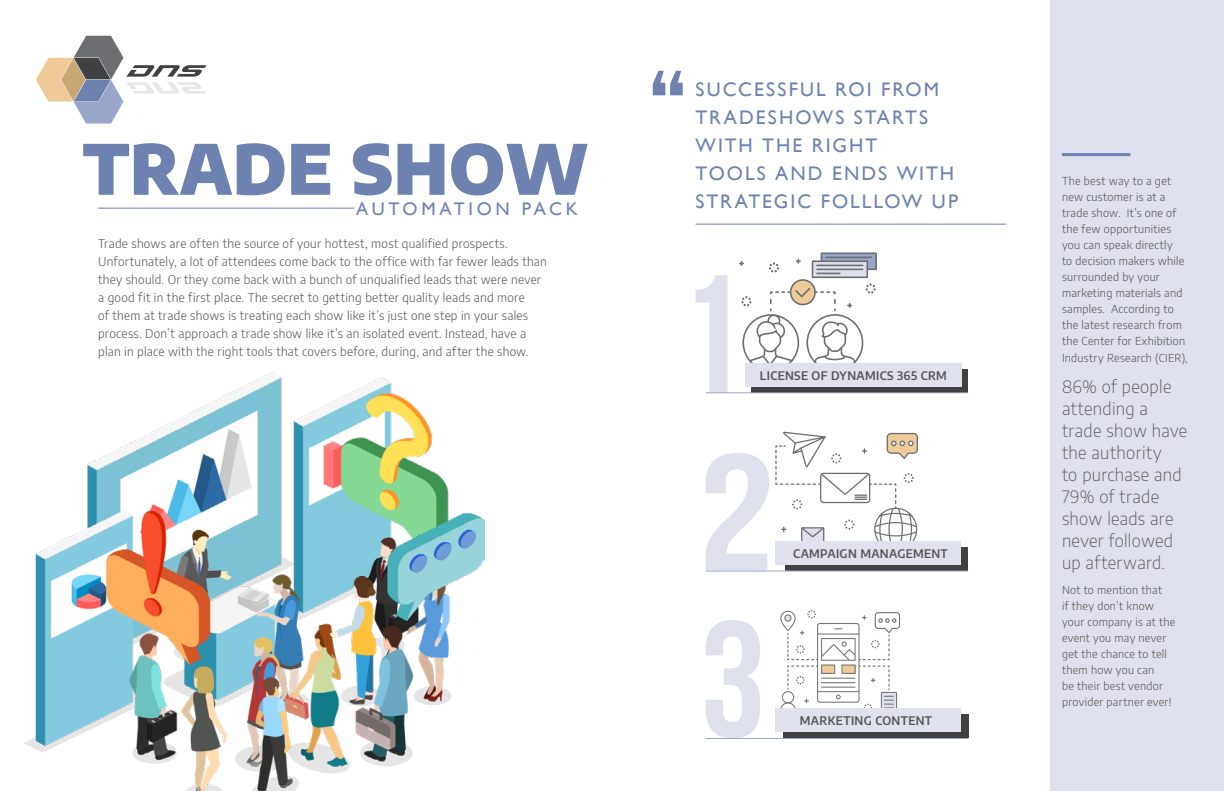
<style>
.page{position:relative;width:1224px;height:791px;background:#fff}
.page>*{position:absolute;margin:0;border:0;box-sizing:border-box;transform-origin:0 0}
.t1{font:119px "Bebas Neue";color:#6e82b2}
.t2{font:900 68.8px "Encode Sans";letter-spacing:.01em;color:#6e82b2}
.t3{font:19.7px/27.9px "Gill Sans";letter-spacing:.105em;color:#6e82b2}
.t4{font:18.3px "Gill Sans";letter-spacing:.2em;color:#6e82b2}
.t5{font:200 17px/22px "Encode Sans";letter-spacing:.02em;color:#535353}
.t6{font:300 12px/18px "Encode Sans";letter-spacing:.02em;color:#535353}
.t7{font:600 11.6px "Encode Sans";letter-spacing:.03em;color:#565659}
.t8{font:300 11px/16px "Encode Sans";letter-spacing:.025em;color:#535353}
</style>
<div class="page">
<img style="left:24px;top:372px;width:461px;height:419px">
<hr style="left:98px;top:208px;width:257px;height:1px;background:#6e82b4">
<svg style="left:36px;top:36px;width:171px;height:88px"></svg>
<div style="left:1050px;top:0;width:174px;height:791px;background:#dee0ed"></div>
<hr style="left:696px;top:224px;width:310px;height:1px;background:#6e82b4">
<hr style="left:1062px;top:153px;width:68px;height:3px;background:#6e82b4">
<svg style="left:696px;top:275px;width:32px;height:117px"></svg>
<svg style="left:739px;top:252px;width:138px;height:111px"></svg>
<div style="left:752px;top:369px;width:216px;height:23px;background:linear-gradient(to right,#414042,#414042)"></div>
<div style="left:745px;top:363px;width:217px;height:23px;background:#dfe1ec"></div>
<hr style="left:706px;top:392px;width:262px;height:1px;background:#9aa5ca">
<svg style="left:706px;top:453px;width:63px;height:118px"></svg>
<svg style="left:775px;top:432px;width:143px;height:109px"></svg>
<div style="left:785px;top:547px;width:183px;height:24px;background:#414042"></div>
<div style="left:775px;top:541px;width:186px;height:24px;background:#dfe1ec"></div>
<hr style="left:706px;top:571px;width:262px;height:1px;background:#9aa5ca">
<hr style="left:706px;top:738px;width:262px;height:1px;background:#9aa5ca">
<svg style="left:706px;top:620px;width:54px;height:118px"></svg>
<svg style="left:780px;top:610px;width:120px;height:99px"></svg>
<div style="left:783px;top:715px;width:185px;height:23px;background:#414042"></div>
<div style="left:775px;top:709px;width:185px;height:23px;background:#dfe1ec"></div>
<h2 class="t2" style="left:83px;top:115px;width:507px">TRADE SHOW</h2>
<h3 class="t4" style="left:356px;top:198px;width:223px">AUTOMATION PACK</h3>
<p class="t6" style="left:98px;top:234px;width:450px">Trade shows are often the source of your hottest, most qualified prospects.<br>Unfortunately, a lot of attendees come back to the office with far fewer leads than they should. Or they come back with a bunch of unqualified leads that were never a good fit in the first place. The secret to getting better quality leads and more<br>of them at trade shows is treating each show like it’s just one step in your sales process. Don’t approach a trade show like it’s an isolated event. Instead, have a plan in place with the right tools that covers before, during, and after the show.</p>
<h1 class="t1" style="left:648px;top:48px;width:41px">“</h1>
<h3 class="t3" style="left:696px;top:76px;width:264px">SUCCESSFUL ROI FROM<br>TRADESHOWS STARTS<br>WITH THE RIGHT<br>TOOLS AND ENDS WITH<br>STRATEGIC FOLLLOW UP</h3>
<p class="t7" style="left:760px;top:367px;width:188px">LICENSE OF DYNAMICS 365 CRM</p>
<p class="t7" style="left:793px;top:545px;width:156px">CAMPAIGN MANAGEMENT</p>
<p class="t7" style="left:800px;top:713px;width:134px">MARKETING CONTENT</p>
<p class="t8" style="left:1062px;top:172px;width:125px">The best way to a get new customer is at a trade show. It’s one of the few opportunities you can speak directly to decision makers while surrounded by your marketing materials and samples. According to the latest research from the Center for Exhibition</p>
<p class="t8" style="left:1062px;top:349px;width:127px">Industry Research (CIER),</p>
<h3 class="t5" style="left:1062px;top:375px;width:127px">86% of people attending a trade show have the authority<br>to purchase and<br>79% of trade show leads are never followed up afterward.</h3>
<p class="t8" style="left:1062px;top:581px;width:115px">Not to mention that<br>if they don’t know your company is at the event you may never get the chance to tell them how you can<br>be their best vendor provider partner ever!</p>
</div>
